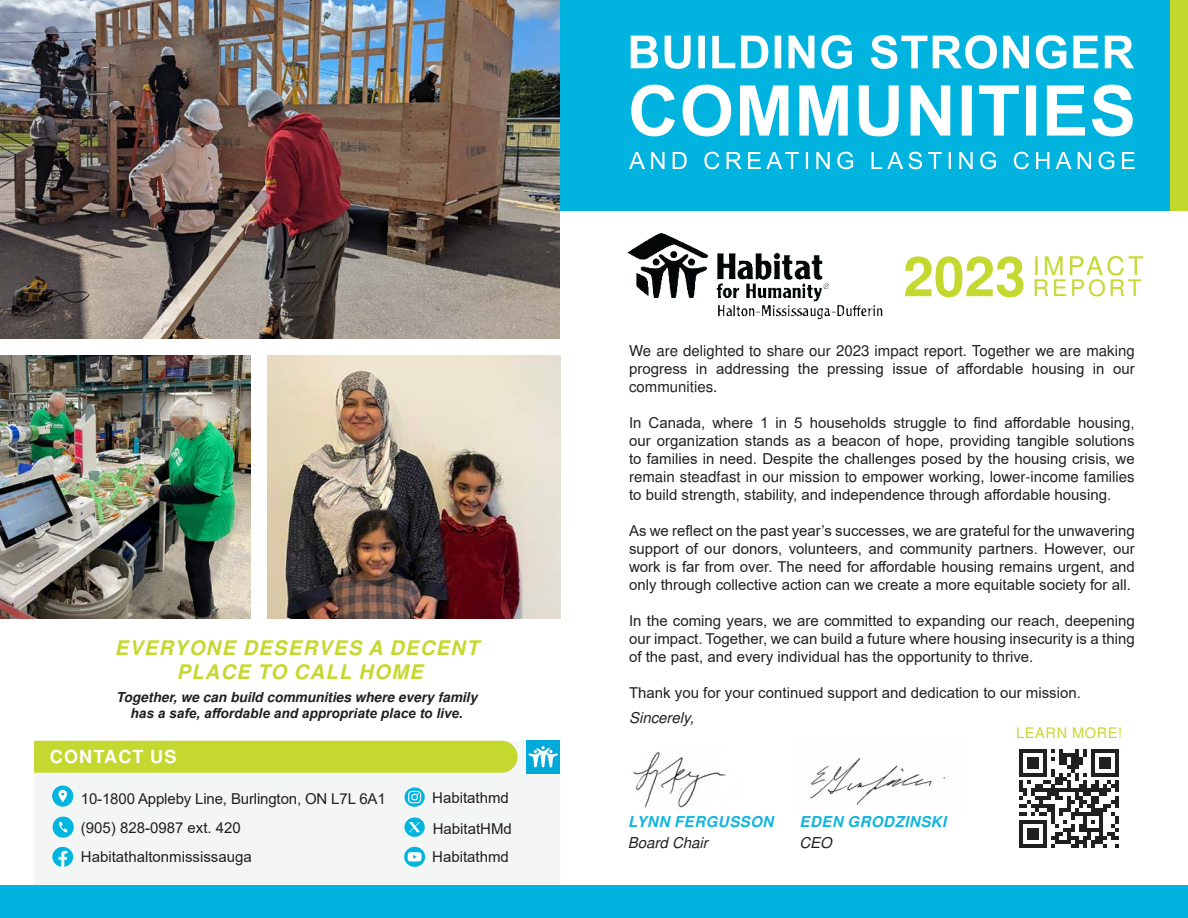
<style>
.page{position:relative;width:1188px;height:918px;background:#fff}
.page>*{position:absolute;margin:0;border:0;box-sizing:border-box;transform-origin:0 0}
.t1{font:25.65px "Arial";letter-spacing:.125em;color:#c4d82f}
.t2{font:22.8px "Arial";letter-spacing:.125em;color:#c4d82f}
.t3{font:italic 700 20.1px/24.2px "Arial";letter-spacing:.065em;color:#c4d82f;text-align:center}
.t4{font:700 18px "Arial";letter-spacing:.065em;color:#fff}
.t5{font:15px/18px "Arial";color:#221f1f;text-align:justify}
.t6{font:italic 700 15px "Arial";letter-spacing:.035em;color:#0fb5de}
.t7{font:italic 15px "Arial";color:#221f1f}
.t8{font:14.55px "Arial";letter-spacing:.045em;color:#c4d82f}
.t9{font:italic 700 13.65px/16.4px "Arial";color:#221f1f;text-align:center}
.s1{font-weight:700;font-size:55.05px}
</style>
<div class="page">
<img style="left:633px;top:751px;width:93px;height:57px">
<div style="left:543px;top:0;width:645px;height:211px;background:#00b4df"></div>
<svg style="left:631px;top:35px;width:503px;height:34px"></svg>
<svg style="left:631px;top:85px;width:502px;height:51px"></svg>
<svg style="left:629px;top:152px;width:506px;height:17px"></svg>
<div style="left:1170px;top:0;width:18px;height:211px;background:#c3d82d"></div>
<svg style="left:1019px;top:749px;width:100px;height:99px"></svg>
<img style="left:809px;top:757px;width:136px;height:48px">
<img style="left:627px;top:233px;width:256px;height:86px">
<img style="left:0;top:356px;width:250px;height:262px">
<img style="left:268px;top:356px;width:292px;height:262px">
<div style="left:34px;top:741px;width:526px;height:173px;background:#f4f5f5;border-radius:18px"></div>
<div style="left:0;top:885px;width:1188px;height:33px;background:#00b4df"></div>
<img style="left:0;top:0;width:559px;height:338px">
<div style="left:34px;top:741px;width:484px;height:32px;background:#c4d830"></div>
<div style="left:527px;top:740px;width:33px;height:33px;background:#00abd9"></div>
<svg style="left:528px;top:746px;width:30px;height:21px"></svg>
<div style="left:404px;top:847px;width:21px;height:20px;background:#00b5de;border-radius:50%"></div>
<svg style="left:408px;top:852px;width:14px;height:10px"></svg>
<svg style="left:404px;top:817px;width:21px;height:20px"></svg>
<svg style="left:52px;top:847px;width:21px;height:20px"></svg>
<svg style="left:404px;top:787px;width:21px;height:20px"></svg>
<div style="left:52px;top:786px;width:21px;height:21px;background:#00b5de;border-radius:50%"></div>
<div style="left:53px;top:817px;width:21px;height:21px;background:#00b5de;border-radius:50%"></div>
<svg style="left:59px;top:822px;width:8px;height:11px"></svg>
<svg style="left:58px;top:790px;width:9px;height:12px"></svg>
<h3 class="t3" style="left:115px;top:637px;width:366px">EVERYONE DESERVES A DECENT<br>PLACE TO CALL HOME</h3>
<p class="t9" style="left:116px;top:690px;width:363px">Together, we can build communities where every family has a safe, affordable and appropriate place to live.</p>
<p class="t4" style="left:50px;top:750px;width:128px">CONTACT US</p>
<p class="t5" style="left:81px;top:789px;width:306px">10-1800 Appleby Line, Burlington, ON L7L 6A1</p>
<p class="t5" style="left:81px;top:818px;width:162px">(905) 828-0987 ext. 420</p>
<p class="t5" style="left:81px;top:848px;width:172px">Habitathaltonmississauga</p>
<p class="t5" style="left:432px;top:782px;width:81px;line-height:31.2px">Habitathmd<br>HabitatHMd</p>
<p class="t5" style="left:432px;top:848px;width:78px">Habitathmd</p>
<h1 class="t1" style="left:903px;top:256px;width:242px"><span class="s1">2023</span>IMPACT</h1>
<h2 class="t2" style="left:1033px;top:279px;width:110px">REPORT</h2>
<p class="t5" style="left:629px;top:343px;width:507px">We are delighted to share our 2023 impact report. Together we are making progress in addressing the pressing issue of affordable housing in our communities.</p>
<p class="t5" style="left:629px;top:413px;width:507px">In Canada, where 1 in 5 households struggle to find affordable housing, our organization stands as a beacon of hope, providing tangible solutions to families in need. Despite the challenges posed by the housing crisis, we remain steadfast in our mission to empower working, lower-income families to build strength, stability, and independence through affordable housing.</p>
<p class="t5" style="left:629px;top:521px;width:507px">As we reflect on the past year’s successes, we are grateful for the unwavering support of our donors, volunteers, and community partners. However, our work is far from over. The need for affordable housing remains urgent, and only through collective action can we create a more equitable society for all.</p>
<p class="t5" style="left:629px;top:611px;width:507px">In the coming years, we are committed to expanding our reach, deepening our impact. Together, we can build a future where housing insecurity is a thing of the past, and every individual has the opportunity to thrive.</p>
<p class="t5" style="left:629px;top:683px;width:453px">Thank you for your continued support and dedication to our mission.</p>
<p class="t7" style="left:629px;top:712px;width:66px">Sincerely,</p>
<p class="t8" style="left:1016px;top:727px;width:107px">LEARN MORE!</p>
<p class="t6" style="left:628px;top:816px;width:147px">LYNN FERGUSSON</p>
<p class="t7" style="left:628px;top:837px;width:82px">Board Chair</p>
<p class="t6" style="left:800px;top:816px;width:148px">EDEN GRODZINSKI</p>
<p class="t7" style="left:799px;top:837px;width:34px">CEO</p>
</div>
